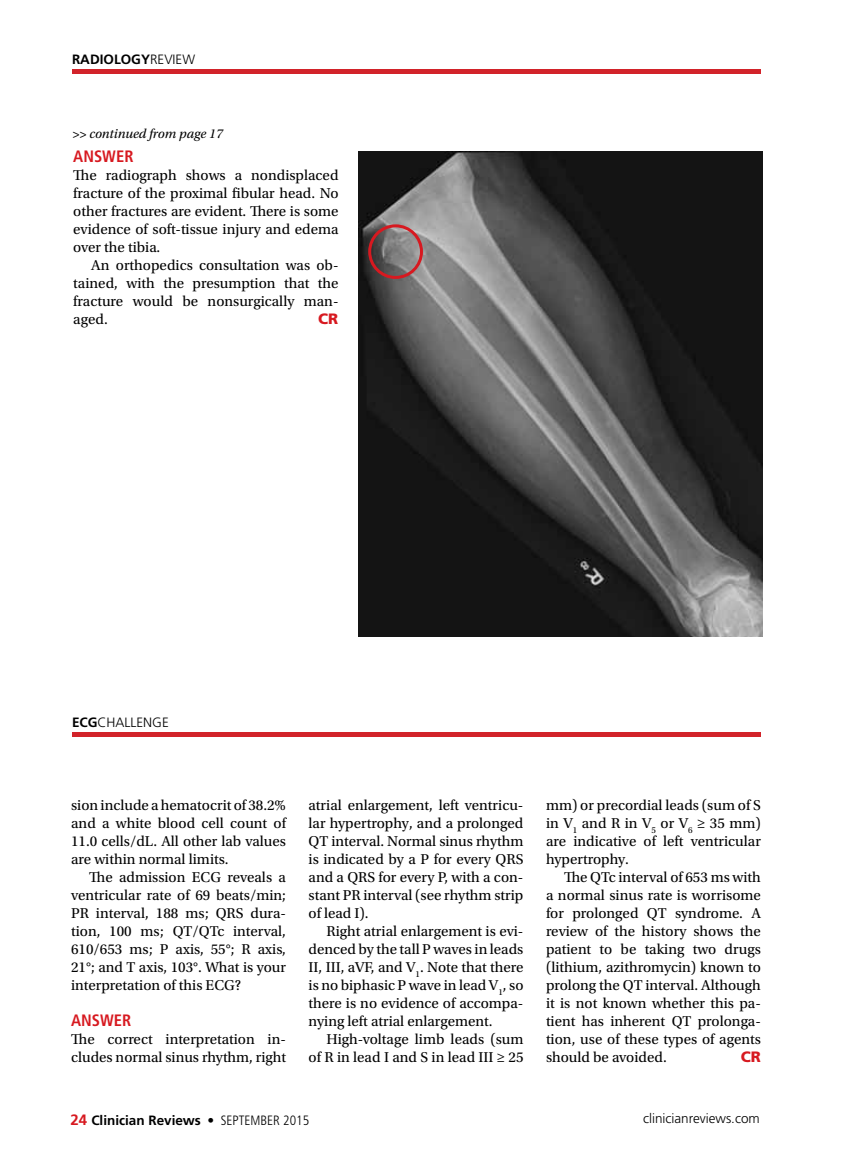
<style>
.page{position:relative;width:851px;height:1161px;background:#fff}
.page>*{position:absolute;margin:0;border:0;box-sizing:border-box;transform-origin:0 0}
.t1{font:700 condensed 16.5px "Frutiger LT Std";color:#d71920}
.t2{font:15px/18px "Utopia Std";color:#000;text-align:justify}
.t3{font:900 15px "Frutiger LT Std";color:#d71920}
.t4{font:700 13.5px "Frutiger LT Std";color:#000}
.t5{font:300 13.5px "Frutiger LT Std";color:#000}
.t6{font:italic 13.5px "Utopia Std";color:#000}
.s1{font-weight:300}
.s2{font-weight:700}
.s3{font-size:15px;color:#d71920}
.s4{font-weight:400;font-stretch:condensed}
.s5{font-weight:300;font-stretch:condensed}
</style>
<div class="page">
<div style="left:72px;top:69px;width:688px;height:5px;background:#d2232a"></div>
<div style="left:72px;top:732px;width:688px;height:5px;background:#d2232a"></div>
<img style="left:359px;top:152px;width:403px;height:484px">
<div style="left:368px;top:224px;width:55px;height:55px;border:3px solid #d71920;border-radius:50%"></div>
<p class="t4" style="left:72px;top:51px;width:122px">Radiology<span class="s1">Review</span></p>
<p class="t6" style="left:72px;top:127px;width:152px">&gt;&gt; continued from page 17</p>
<p class="t1" style="left:73px;top:146px;width:21px">ANSWER</p>
<p class="t2" style="left:73px;top:166px;width:267px">The radiograph shows a nondisplaced fracture of the proximal fibular head. No other fractures are evident. There is some evidence of soft-tissue injury and edema over the tibia.</p>
<p class="t2" style="left:73px;top:256px;width:267px;text-indent:18px">An orthopedics consultation was ob&shy;tained, with the presumption that the fracture would be nonsurgically man&shy;aged.</p>
<p class="t3" style="left:318px;top:310px;width:22px">CR</p>
<p class="t5" style="left:72px;top:715px;width:44px"><span class="s2">ECG</span>CHALLENGE</p>
<p class="t2" style="left:71px;top:796px;width:216px">sion include a hematocrit of 38.2% and a white blood cell count of 11.0 cells/dL. All other lab values are within normal limits.</p>
<p class="t2" style="left:71px;top:868px;width:216px;text-indent:18px">The admission ECG reveals a ventricular rate of 69 beats/min; PR interval, 188 ms; QRS dura&shy;tion, 100 ms; QT/QTc interval, 610/653 ms; P axis, 55°; R axis, 21°; and T axis, 103°. What is your interpretation of this ECG?</p>
<p class="t1" style="left:71px;top:1010px;width:62px">ANSWER</p>
<p class="t2" style="left:71px;top:1030px;width:216px">The correct interpretation in&shy;cludes normal sinus rhythm, right</p>
<p class="t2" style="left:308px;top:796px;width:216px">atrial enlargement, left ventricu&shy;lar hypertrophy, and a prolonged QT interval. Normal sinus rhythm is indicated by a P for every QRS and a QRS for every P, with a con&shy;stant PR interval (see rhythm strip of lead I).</p>
<p class="t2" style="left:308px;top:922px;width:216px;text-indent:18px">Right atrial enlargement is evi&shy;denced by the tall P waves in leads II, III, aVF, and V<sub>1</sub>. Note that there is no biphasic P wave in lead V<sub>1</sub>, so there is no evidence of accompa&shy;nying left atrial enlargement.</p>
<p class="t2" style="left:308px;top:1030px;width:216px;text-align:right">High-voltage limb leads (sum<br>of R in lead I and S in lead III ≥ 25</p>
<p class="t2" style="left:546px;top:796px;width:216px">mm) or precordial leads (sum of S in V<sub>1</sub> and R in V<sub>5</sub> or V<sub>6</sub> ≥ 35 mm) are indicative of left ventricular hypertrophy.</p>
<p class="t2" style="left:546px;top:868px;width:216px;text-indent:18px">The QTc interval of 653 ms with a normal sinus rate is worrisome for prolonged QT syndrome. A review of the history shows the patient to be taking two drugs (lithium, azithromycin) known to prolong the QT interval. Although it is not known whether this pa&shy;tient has inherent QT prolonga&shy;tion, use of these types of agents should be avoided.</p>
<p class="t3" style="left:740px;top:1048px;width:22px">CR</p>
<p class="t4" style="left:70px;top:1112px;width:240px"><span class="s3">24</span> Clinician Reviews <span class="s4">•</span> <span class="s5">SEPTEMBER 2015</span></p>
<p class="t5" style="left:643px;top:1111px;width:118px">clinicianreviews.com</p>
</div>
